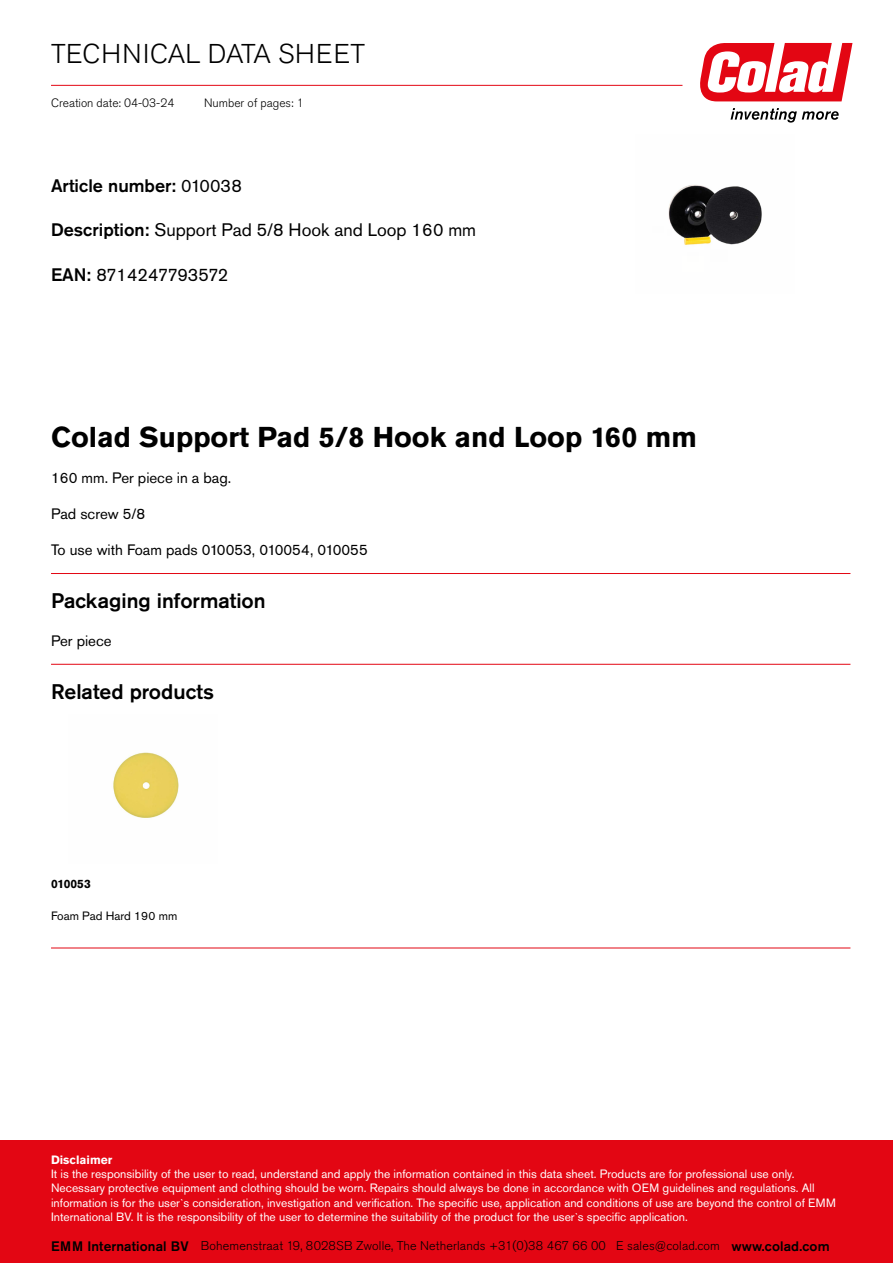
<style>
.page{position:relative;width:893px;height:1263px;background:#fff}
.page>*{position:absolute;margin:0;border:0;box-sizing:border-box;transform-origin:0 0}
.t1{font:700 28.5px "Akzidenz Grotesk Pro";color:#000}
.t2{font:300 27px "Akzidenz Grotesk Pro";letter-spacing:.01em;color:#000}
.t3{font:500 21px "Akzidenz Grotesk Pro";color:#000}
.t4{font:18px "Akzidenz Grotesk Pro";color:#000}
.t5{font:500 18px "Akzidenz Grotesk Pro";color:#000}
.t6{font:18px "Akzidenz Grotesk Pro";letter-spacing:-.02em;color:#000}
.t7{font:15px "Akzidenz Grotesk Pro";color:#000}
.t8{font:300 12.6px "Akzidenz Grotesk Pro";letter-spacing:.01em;color:#000}
.t9{font:12px/14.4px "Akzidenz Grotesk Pro";color:#fff}
.t10{font:300 12px "Akzidenz Grotesk Pro";color:#000}
.t11{font:12px "Akzidenz Grotesk Pro";color:#000}
.t12{font:700 12px "Akzidenz Grotesk Pro";color:#fff}
.t13{font:700 12px "Akzidenz Grotesk Pro";color:#000}
.s1{font-weight:400}
.s2{font-weight:500}
.s3{font-weight:500;font-size:13.65px}
</style>
<div class="page">
<svg style="left:700px;top:43px;width:152px;height:58px"></svg>
<svg style="left:731px;top:108px;width:108px;height:15px"></svg>
<hr style="left:51px;top:85px;width:631px;height:1px;background:#e30613">
<hr style="left:51px;top:573px;width:799px;height:1px;background:#e30613">
<hr style="left:51px;top:664px;width:799px;height:1px;background:#e30613">
<img style="left:113px;top:752px;width:66px;height:66px">
<hr style="left:51px;top:948px;width:799px;height:1px;background:#e30613">
<div style="left:0;top:1141px;width:893px;height:122px;background:#e30613"></div>
<img style="left:668px;top:185px;width:94px;height:60px">
<h2 class="t2" style="left:51px;top:36px;width:316px">TECHNICAL DATA SHEET</h2>
<p class="t10" style="left:204px;top:95px;width:101px">Number of pages: 1</p>
<p class="t10" style="left:51px;top:95px;width:125px">Creation date: 04-03-24</p>
<h3 class="t5" style="left:51px;top:174px;width:192px">Article number: <span class="s1">010038</span></h3>
<h3 class="t4" style="left:51px;top:218px;width:427px"><span class="s2">Description:</span> Support Pad 5/8 Hook and Loop 160 mm</h3>
<h3 class="t6" style="left:51px;top:263px;width:179px"><span class="s2">EAN:</span> 8714247793572</h3>
<h1 class="t1" style="left:51px;top:418px;width:647px">Colad Support Pad 5/8 Hook and Loop 160 mm</h1>
<p class="t7" style="left:51px;top:468px;width:182px">160 mm. Per piece in a bag.</p>
<p class="t7" style="left:51px;top:504px;width:96px">Pad screw 5/8</p>
<p class="t7" style="left:51px;top:540px;width:318px">To use with Foam pads 010053, 010054, 010055</p>
<h3 class="t3" style="left:51px;top:587px;width:216px">Packaging information</h3>
<p class="t7" style="left:51px;top:630px;width:62px">Per piece</p>
<h3 class="t3" style="left:51px;top:678px;width:165px">Related products</h3>
<p class="t13" style="left:51px;top:876px;width:41px">010053</p>
<p class="t11" style="left:51px;top:908px;width:128px">Foam Pad Hard 190 mm</p>
<p class="t12" style="left:51px;top:1152px;width:63px">Disclaimer</p>
<p class="t9" style="left:51px;top:1166px;width:786px">It is the responsibility of the user to read, understand and apply the information contained in this data sheet. Products are for professional use only.<br>Necessary protective equipment and clothing should be worn. Repairs should always be done in accordance with OEM guidelines and regulations. All information is for the user`s consideration, investigation and verification. The specific use, application and conditions of use are beyond the control of EMM International BV. It is the responsibility of the user to determine the suitability of the product for the user`s specific application.</p>
<p class="t8" style="left:51px;top:1238px;width:780px"><span class="s3">EMM International BV</span> Bohemenstraat 19, 8028SB Zwolle, The Netherlands +31(0)38 467 66 00 E sales@colad.com <span class="s3">www.colad.com</span></p>
</div>
